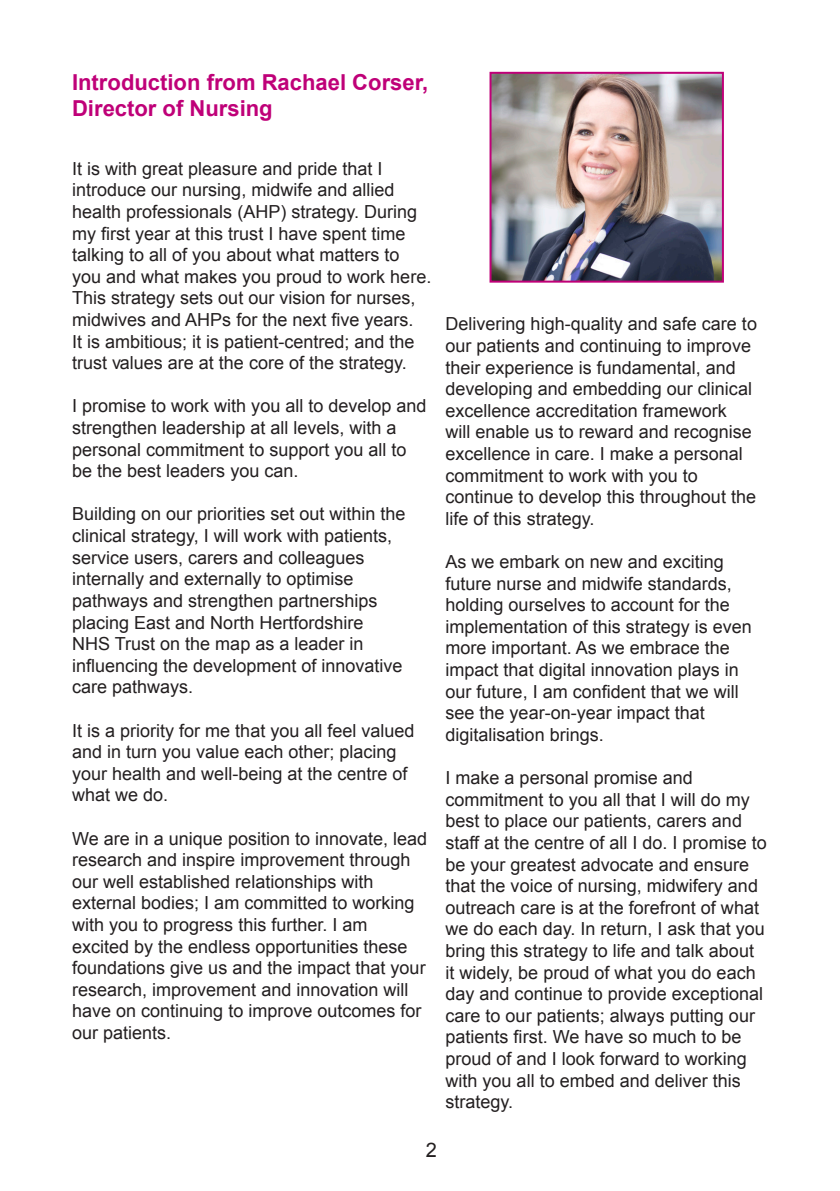
<style>
.page{position:relative;width:840px;height:1191px;background:#fff}
.page>*{position:absolute;margin:0;border:0;box-sizing:border-box;transform-origin:0 0}
.t1{font:700 22px/26.4px "Arial";color:#bf0078}
.t2{font:20px "Arial";color:#231f20}
.t3{font:18px/21.6px "Arial";color:#231f20}
.s1{font-style:inherit}
</style>
<div class="page">
<img style="left:492px;top:75px;width:228px;height:205px">
<div style="left:489px;top:72px;width:234px;height:211px;border:2px solid #bf0078"></div>
<p class="t1" style="left:72px;top:70px;width:357px">Introduction from Rachael Corser,<br>Director of Nursing</p>
<p class="t3" style="left:72px;top:158px;width:360px">It is with great pleasure and pride that I introduce our nursing, midwife and allied health professionals (AHP) strategy. During my first year at this trust I have spent time talking to all of you about what matters to you and what makes you proud to work here.<br>This strategy sets out our vision for nurses, midwives and AHPs for the next five years.<br>It is ambitious<span class="s1">;</span> it is patient-centred<span class="s1">;</span> and the trust <span class="s1">v</span>alues are at the core of the strategy.</p>
<p class="t3" style="left:72px;top:395px;width:356px">I promise to work with you all to develop and strengthen leadership at all levels, with a personal commitment to support you all to be the best leaders you can<span class="s1">.</span></p>
<p class="t3" style="left:72px;top:503px;width:335px">Building on our priorities set out within the clinical strategy, I will work with patients, service users, carers and colleagues internally and externally to optimise pathways and strengthen partnerships placing East and North Hertfordshire NHS Trust on the map as a leader in influencing the development of innovative care pathways.</p>
<p class="t3" style="left:72px;top:719px;width:344px">It is a priority for me that you all feel valued and in turn you value each other; placing your health and well-being at the centre of what we do.</p>
<p class="t3" style="left:72px;top:827px;width:356px">We are in a unique position to innovate, lead research and inspire improvement through our well established relationships with external bodies; I am committed to working with you to progress this further. I am excited by the endless opportunities these foundations give us and the impact that your research, improvement and innovation will have on continuing to improve outcomes for our patients.</p>
<p class="t3" style="left:445px;top:313px;width:313px">Delivering high-quality and safe care to our patients and continuing to improve their experience is fundamental, and developing and embedding our clinical excellence accreditation framework<br>will enable us to reward and recognise excellence in care. I make a personal commitment to work with you to continue to develop this throughout the life of this strategy.</p>
<p class="t3" style="left:445px;top:551px;width:308px">As we embark on new and exciting future nurse and midwife standards, holding ourselves to account for the implementation of this strategy is even more important. As we embrace the impact that digital innovation plays in our future, I am confident that we will see the year-on-year impact that</p>
<p class="t3" style="left:445px;top:724px;width:160px">digitalisation brings.</p>
<p class="t3" style="left:445px;top:767px;width:249px">I make a personal promise and</p>
<p class="t3" style="left:445px;top:788px;width:322px">commitment to you all that I will do my best to place our patients, carers and staff at the centre of all I do. I promise to be your greatest advocate and ensure that the voice of nursing, midwifery and outreach care is at the forefront of what we do each day. In return, I ask that you bring this strategy to life and talk about it widely, be proud of what you do each day and continue to provide exceptional care to our patients; <span class="s1">always</span> putting our patients first. We have so much to be proud of and I look forward to working with you all to embed and deliver this</p>
<p class="t3" style="left:445px;top:1091px;width:69px">strategy.</p>
<p class="t2" style="left:425px;top:1137px;width:13px">2</p>
</div>
